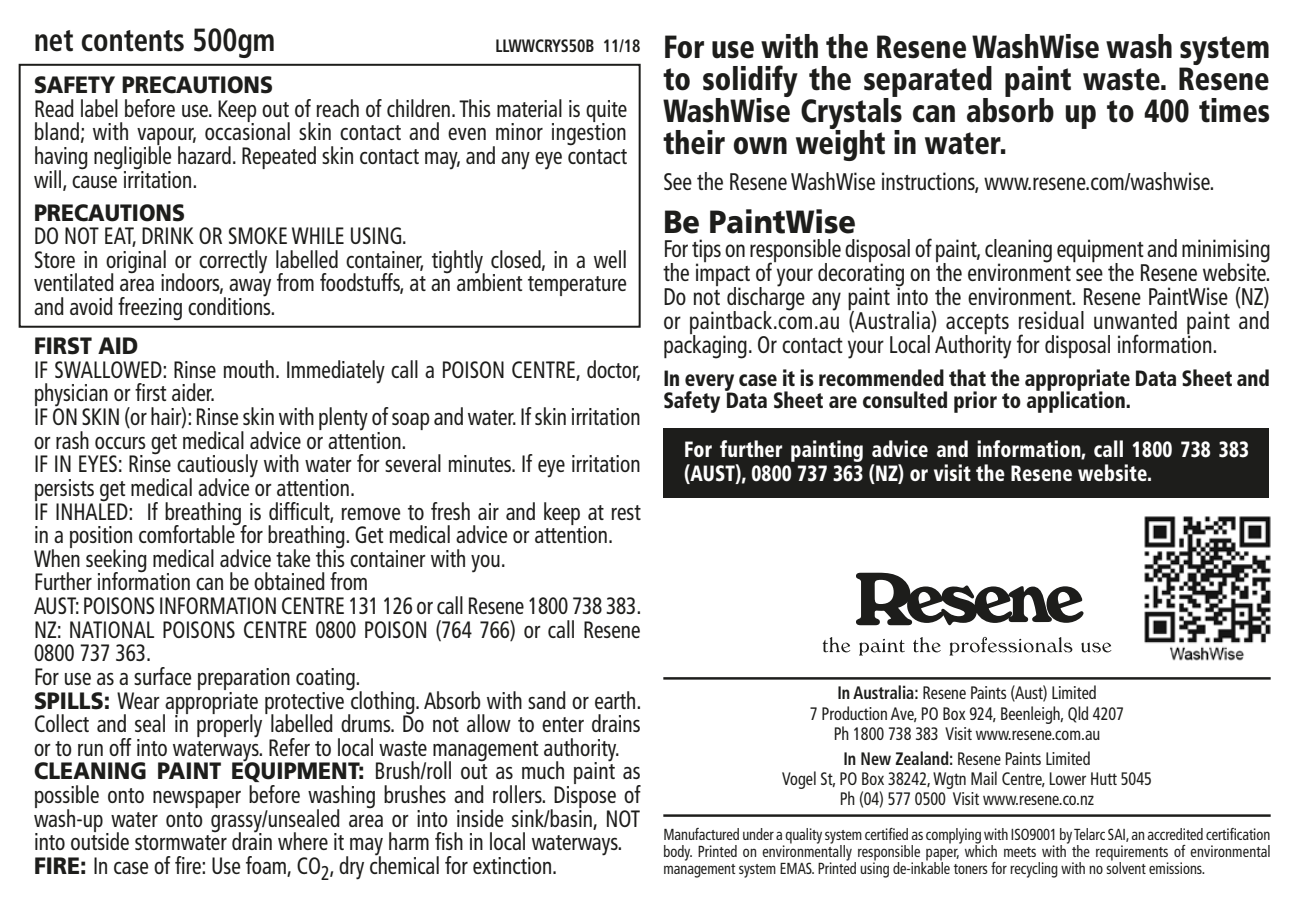
<style>
.page{position:relative;width:1304px;height:908px;background:#fff}
.page>*{position:absolute;margin:0;border:0;box-sizing:border-box;transform-origin:0 0}
.t1{font:900 condensed 32px/32px "Frutiger";color:#1d1d1b;text-align:justify;scale:.9 1}
.t2{font:700 condensed 32px "Frutiger";color:#1d1d1b;scale:.9 1}
.t3{font:900 32px "Frutiger";color:#1d1d1b;scale:.9 1}
.t4{font:condensed 24px/24px "Frutiger";color:#1d1d1b;text-align:justify;scale:.9 1}
.t5{font:condensed 23.6px/23.6px "Frutiger";color:#1d1d1b;scale:.9 1}
.t6{font:900 23.6px "Frutiger";color:#1d1d1b;scale:.9 1}
.t7{font:900 condensed 22px/22px "Frutiger";color:#1d1d1b;scale:.9 1}
.t8{font:900 condensed 22px/24px "Frutiger";letter-spacing:.015em;color:#fff;scale:.87 1}
.t9{font:condensed 18px/20px "Frutiger";color:#1d1d1b;text-align:center;scale:.9 1}
.t10{font:700 condensed 18px "Frutiger";color:#1d1d1b;scale:.9 1}
.t11{font:condensed 16px/17.2px "Frutiger";color:#1d1d1b;text-align:justify;scale:.9 1}
.s1{font-weight:900;font-stretch:normal}
.s2{font-weight:700}
</style>
<div class="page">
<div style="left:19px;top:64px;width:622px;height:263px;border:2px solid #1d1d1b"></div>
<hr style="left:663px;top:676px;width:608px;height:3px;background:#1d1d1b">
<hr style="left:663px;top:814px;width:608px;height:2px;background:#1d1d1b">
<svg style="left:856px;top:572px;width:227px;height:53px"></svg>
<svg style="left:823px;top:636px;width:288px;height:19px"></svg>
<img style="left:1144px;top:516px;width:127px;height:145px">
<div style="left:663px;top:428px;width:606px;height:70px;background:#1d1d1b"></div>
<h1 class="t2" style="left:34px;top:21px;width:270px">net contents 500gm</h1>
<p class="t10" style="left:495px;top:35px;width:163px">LLWWCRYS50B 11/18</p>
<p class="t6" style="left:34px;top:71px;width:267px">SAFETY PRECAUTIONS</p>
<p class="t5" style="left:34px;top:97px;width:660px;text-align:justify">Read label before use. Keep out of reach of children. This material is quite bland; with vapour, occasional skin contact and even minor ingestion having negligible hazard. Repeated skin contact may, and any eye contact will, cause irritation.</p>
<p class="t6" style="left:34px;top:198px;width:169px">PRECAUTIONS</p>
<p class="t5" style="left:34px;top:224px;width:661px">DO NOT EAT, DRINK OR SMOKE WHILE USING.<br>Store in original or correctly labelled container, tightly closed, in a well ventilated area indoors, away from foodstuffs, at an ambient temperature and avoid freezing conditions.</p>
<p class="t6" style="left:34px;top:331px;width:118px">FIRST AID</p>
<p class="t5" style="left:34px;top:358px;width:676px">IF SWALLOWED: Rinse mouth. Immediately call a POISON CENTRE, doctor, physician or first aider.<br>IF ON SKIN (or hair): Rinse skin with plenty of soap and water. If skin irritation or rash occurs get medical advice or attention.<br>IF IN EYES: Rinse cautiously with water for several minutes. If eye irritation persists get medical advice or attention.<br>IF INHALED: If breathing is difficult, remove to fresh air and keep at rest in a position comfortable for breathing. Get medical advice or attention.<br>When seeking medical advice take this container with you.<br>Further information can be obtained from<br>AUST: POISONS INFORMATION CENTRE 131 126 or call Resene 1800 738 383.<br>NZ: NATIONAL POISONS CENTRE 0800 POISON (764 766) or call Resene 0800 737 363.<br>For use as a surface preparation coating.<br><span class="s1">SPILLS:</span> Wear appropriate protective clothing. Absorb with sand or earth.<br>Collect and seal in properly labelled drums. Do not allow to enter drains or to run off into waterways. Refer to local waste management authority.<br><span class="s1">CLEANING PAINT EQUIPMENT:</span> Brush/roll out as much paint as possible onto newspaper before washing brushes and rollers. Dispose of wash-up water onto grassy/unsealed area or into inside sink/basin, NOT into outside stormwater drain where it may harm fish in local waterways.<br><span class="s1">FIRE:</span> In case of fire: Use foam, CO<sub>2</sub>, dry chemical for extinction.</p>
<h1 class="t1" style="left:663px;top:31px;width:676px">For use with the Resene WashWise wash system to solidify the separated paint waste. Resene WashWise Crystals can absorb up to 400 times their own weight in water.</h1>
<p class="t4" style="left:663px;top:169px;width:614px">See the Resene WashWise instructions, www.resene.com/washwise.</p>
<h1 class="t3" style="left:663px;top:202px;width:216px">Be PaintWise</h1>
<p class="t4" style="left:663px;top:236px;width:676px">For tips on responsible disposal of paint, cleaning equipment and minimising the impact of your decorating on the environment see the Resene website.<br>Do not discharge any paint into the environment. Resene PaintWise (NZ) or paintback.com.au (Australia) accepts residual unwanted paint and packaging. Or contact your Local Authority for disposal information.</p>
<p class="t7" style="left:663px;top:367px;width:676px">In every case it is recommended that the appropriate Data Sheet and<br>Safety Data Sheet are consulted prior to application.</p>
<p class="t8" style="left:684px;top:437px;width:651px">For further painting advice and information, call 1800 738 383 (AUST), 0800 737 363 (NZ) or visit the Resene website.</p>
<p class="t9" style="left:810px;top:683px;width:351px"><span class="s2">In Australia:</span> Resene Paints (Aust) Limited<br>7 Production Ave, PO Box 924, Beenleigh, Qld 4207<br>Ph 1800 738 383 Visit www.resene.com.au</p>
<p class="t9" style="left:782px;top:748px;width:412px"><span class="s2">In New Zealand:</span> Resene Paints Limited<br>Vogel St, PO Box 38242, Wgtn Mail Centre, Lower Hutt 5045<br>Ph (04) 577 0500 Visit www.resene.co.nz</p>
<p class="t11" style="left:663px;top:825px;width:676px">Manufactured under a quality system certified as complying with ISO9001 by Telarc SAI, an accredited certification body. Printed on environmentally responsible paper, which meets with the requirements of environmental management system EMAS. Printed using de-inkable toners for recycling with no solvent emissions.</p>
</div>
